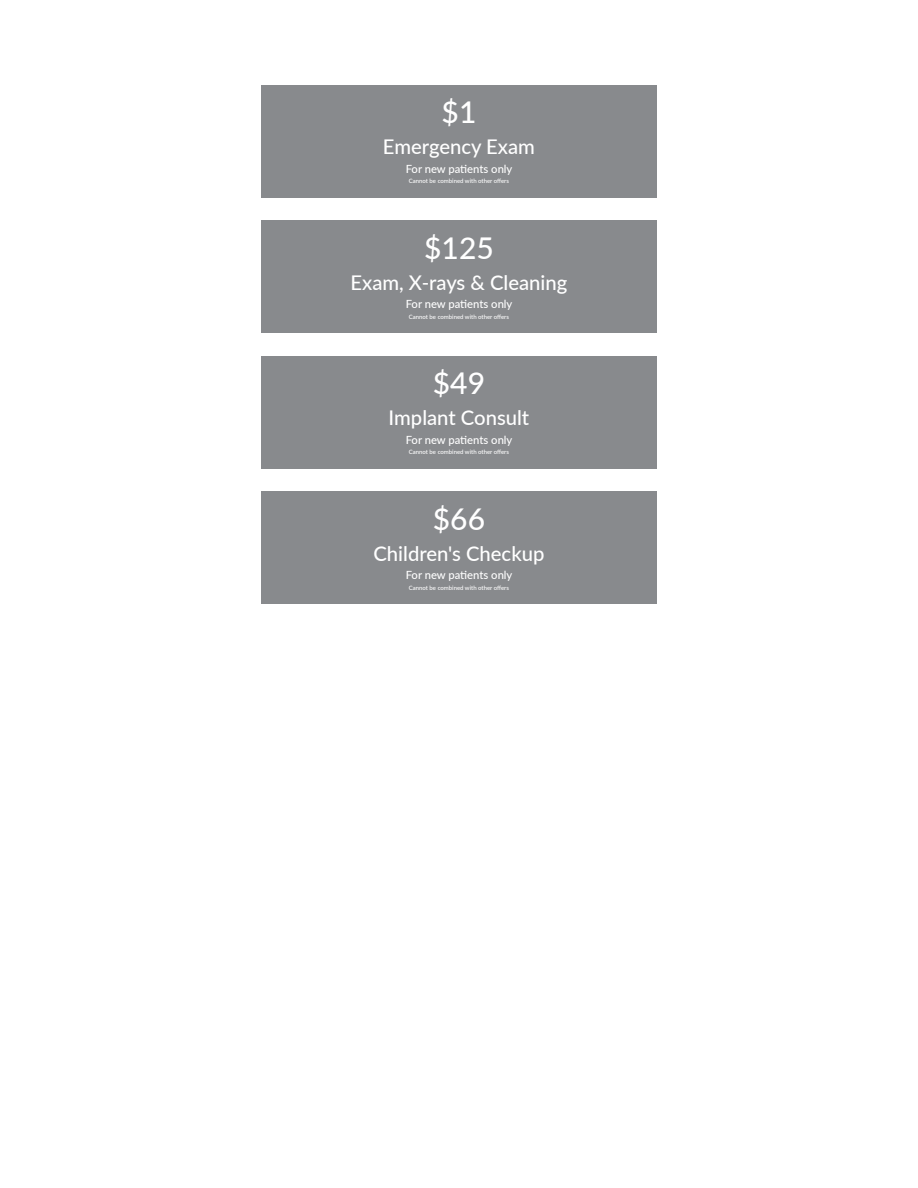
<style>
.page{position:relative;width:918px;height:1188px;background:#fff}
.page>*{position:absolute;margin:0;border:0;box-sizing:border-box;transform-origin:0 0}
.t1{font:500 30px "Lato";color:#fff}
.t2{font:500 20.25px "Lato";color:#fff}
.t3{font:500 11.25px "Lato";color:#fff}
.t4{font:500 6px "Lato";color:#fff}
</style>
<div class="page">
<div style="left:261px;top:220px;width:396px;height:113px;background:#888a8d"></div>
<div style="left:261px;top:491px;width:396px;height:113px;background:#888a8d"></div>
<div style="left:261px;top:356px;width:396px;height:113px;background:#888a8d"></div>
<div style="left:261px;top:85px;width:396px;height:113px;background:#888a8d"></div>
<h1 class="t1" style="left:442px;top:91px;width:36px">$1</h1>
<h2 class="t2" style="left:383px;top:132px;width:154px">Emergency Exam</h2>
<h3 class="t3" style="left:406px;top:161px;width:108px">For new patients only</h3>
<p class="t4" style="left:409px;top:177px;width:102px">Cannot be combined with other offers</p>
<h1 class="t1" style="left:424px;top:226px;width:71px">$125</h1>
<h2 class="t2" style="left:350px;top:268px;width:218px">Exam, X-rays &amp; Cleaning</h2>
<h3 class="t3" style="left:406px;top:296px;width:108px">For new patients only</h3>
<p class="t4" style="left:409px;top:312px;width:102px">Cannot be combined with other offers</p>
<h1 class="t1" style="left:433px;top:362px;width:54px">$49</h1>
<h2 class="t2" style="left:389px;top:403px;width:142px">Implant Consult</h2>
<h3 class="t3" style="left:406px;top:432px;width:108px">For new patients only</h3>
<p class="t4" style="left:409px;top:448px;width:102px">Cannot be combined with other offers</p>
<h1 class="t1" style="left:433px;top:497px;width:54px">$66</h1>
<h2 class="t2" style="left:373px;top:539px;width:173px">Children's Checkup</h2>
<h3 class="t3" style="left:406px;top:567px;width:108px">For new patients only</h3>
<p class="t4" style="left:409px;top:583px;width:102px">Cannot be combined with other offers</p>
</div>
